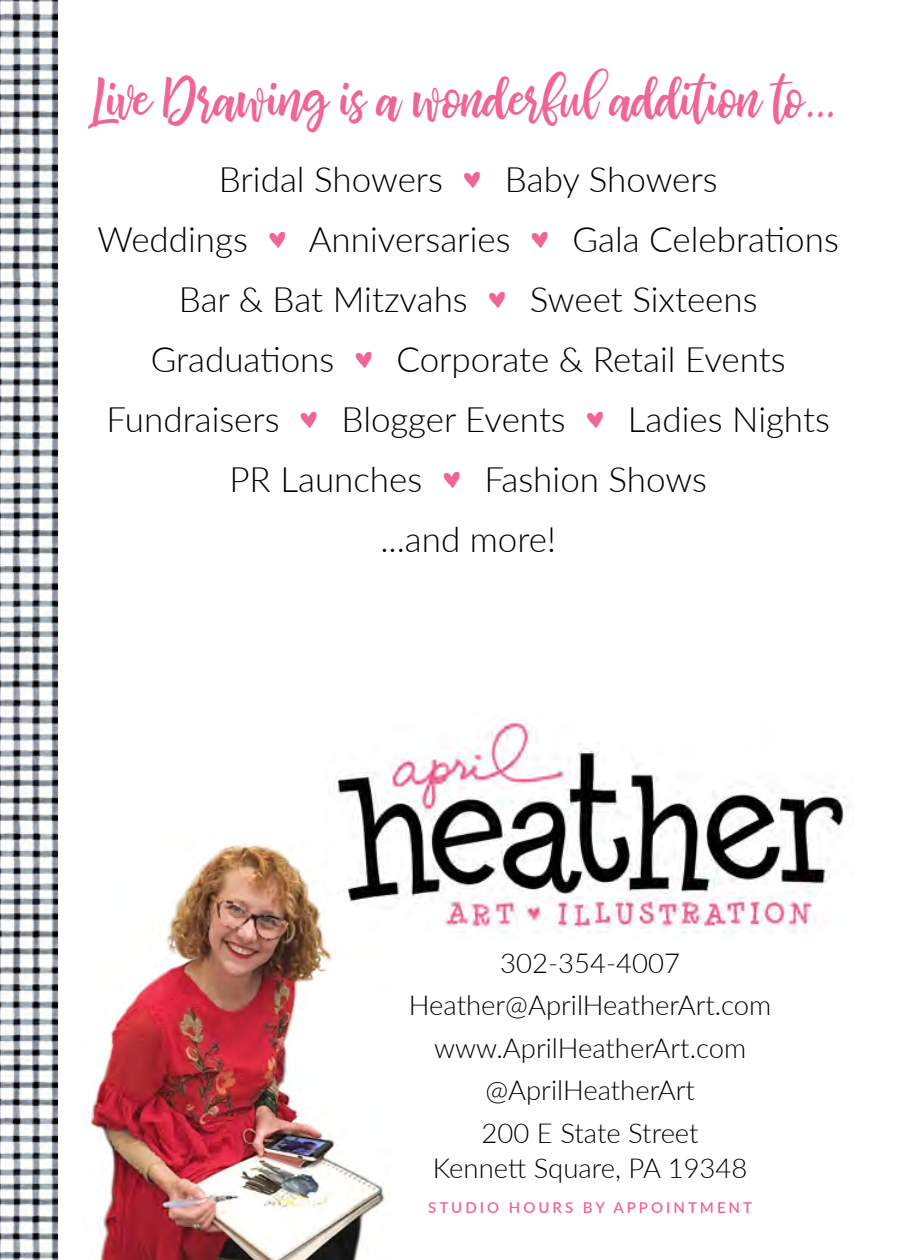
<style>
.page{position:relative;width:900px;height:1260px;background:#fff}
.page>*{position:absolute;margin:0;border:0;box-sizing:border-box;transform-origin:0 0}
.t1{font:50px "bhatoshine";color:#f06496}
.t2{font:300 35px/60px "Lato";color:#000;text-align:center}
.t3{font:300 27.5px/42.5px "Lato";color:#000;text-align:center}
.t4{font:600 15px "Lato";letter-spacing:.2em;color:#f06496}
.s1{font-family:"KG Nextto Me Solid";font-weight:400;font-size:30px;color:#f06496}
</style>
<div class="page">
<img style="left:83px;top:845px;width:302px;height:415px">
<img style="left:327px;top:720px;width:520px;height:219px">
<img style="left:0;top:989px;width:57px;height:271px">
<img style="left:0;top:437px;width:57px;height:552px">
<img style="left:0;top:0;width:57px;height:437px">
<h1 class="t1" style="left:97px;top:62px;width:745px">Live Drawing is a wonderful addition to...</h1>
<p class="t2" style="left:98px;top:148px;width:743px">Bridal Showers <span class="s1">|</span> Baby Showers<br>Weddings <span class="s1">|</span> Anniversaries <span class="s1">|</span> Gala Celebrations Bar &amp; Bat Mitzvahs <span class="s1">|</span> Sweet Sixteens Graduations <span class="s1">|</span> Corporate &amp; Retail Events Fundraisers <span class="s1">|</span> Blogger Events <span class="s1">|</span> Ladies Nights PR Launches <span class="s1">|</span> Fashion Shows<br>...and more!</p>
<p class="t3" style="left:409px;top:941px;width:364px">302-354-4007<br>Heather@AprilHeatherArt.com www.AprilHeatherArt.com @AprilHeatherArt<br>200 E State Street</p>
<p class="t3" style="left:433px;top:1146px;width:316px">Kennett Square, PA 19348</p>
<p class="t4" style="left:428px;top:1196px;width:325px">STUDIO HOURS BY APPOINTMENT</p>
</div>
